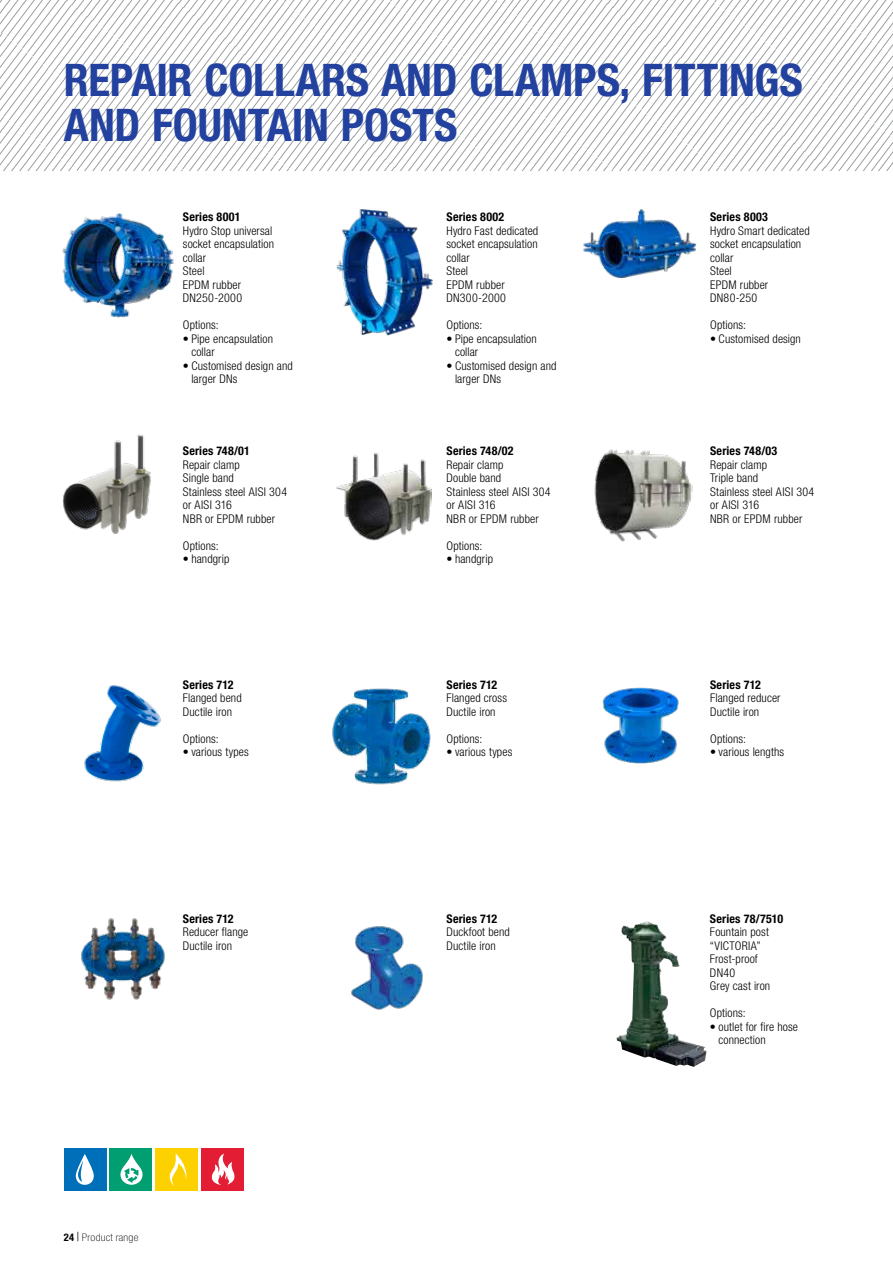
<style>
.page{position:relative;width:893px;height:1263px;background:#fff}
.page>*{position:absolute;margin:0;border:0;box-sizing:border-box;transform-origin:0 0}
.t1{font:700 condensed 45px/45px "Helvetica Neue LT Pro";color:#23419f}
.t2{font:300 condensed 12px/13.5px "Helvetica Neue LT Pro";letter-spacing:.01em;color:#000}
.t3{font:700 condensed 12px "Helvetica Neue LT Pro";letter-spacing:.015em;color:#000}
.t4{font:100 condensed 10.5px "Helvetica Neue LT Pro";letter-spacing:.02em;color:#000;scale:1.1 1}
.s1{font-weight:700}
.s2{font-family:"Times New Roman";font-weight:700;font-stretch:normal}
</style>
<div class="page">
<div style="left:64px;top:1148px;width:42px;height:43px;background:#006fb9"></div>
<svg style="left:76px;top:1154px;width:18px;height:31px"></svg>
<div style="left:110px;top:1148px;width:42px;height:43px;background:#009e70"></div>
<svg style="left:120px;top:1154px;width:23px;height:31px"></svg>
<div style="left:156px;top:1148px;width:42px;height:43px;background:#fdd000"></div>
<svg style="left:170px;top:1153px;width:17px;height:33px"></svg>
<div style="left:202px;top:1148px;width:42px;height:43px;background:#e21d34"></div>
<svg style="left:211px;top:1153px;width:24px;height:32px"></svg>
<svg style="left:0;top:0;width:893px;height:170px"></svg>
<img style="left:621px;top:921px;width:25px;height:12px">
<img style="left:62px;top:213px;width:112px;height:105px">
<img style="left:336px;top:209px;width:96px;height:127px">
<img style="left:583px;top:209px;width:114px;height:69px">
<img style="left:594px;top:449px;width:99px;height:92px">
<img style="left:63px;top:434px;width:88px;height:100px">
<img style="left:336px;top:452px;width:95px;height:89px">
<img style="left:84px;top:685px;width:77px;height:97px">
<img style="left:332px;top:688px;width:99px;height:97px">
<img style="left:602px;top:687px;width:77px;height:77px">
<img style="left:81px;top:918px;width:84px;height:82px">
<img style="left:351px;top:926px;width:72px;height:84px">
<h1 class="t1" style="left:64px;top:57px;width:741px">REPAIR COLLARS AND CLAMPS, FITTINGS<br>AND FOUNTAIN POSTS</h1>
<p class="t3" style="left:183px;top:210px;width:59px">Series 8001</p>
<p class="t2" style="left:183px;top:224px;width:93px">Hydro Stop universal socket encapsulation collar<br>Steel<br>EPDM rubber<br>DN250-2000</p>
<p class="t2" style="left:183px;top:318px;width:37px">Options:</p>
<p class="t2" style="left:191px;top:332px;width:83px;text-indent:-9px">• Pipe encapsulation collar</p>
<p class="t2" style="left:191px;top:359px;width:103px;text-indent:-9px">• Customised design and larger DNs</p>
<p class="t3" style="left:183px;top:443px;width:69px">Series 748/01</p>
<p class="t2" style="left:183px;top:457px;width:106px">Repair clamp<br>Single band<br>Stainless steel AISI 304 or AISI 316<br>NBR or EPDM rubber</p>
<p class="t2" style="left:183px;top:538px;width:37px">Options:</p>
<p class="t2" style="left:183px;top:552px;width:48px">• handgrip</p>
<p class="t3" style="left:183px;top:677px;width:52px">Series 712</p>
<p class="t2" style="left:183px;top:691px;width:60px">Flanged bend<br>Ductile iron</p>
<p class="t2" style="left:183px;top:732px;width:37px">Options:</p>
<p class="t2" style="left:183px;top:745px;width:67px">• various types</p>
<p class="t3" style="left:183px;top:911px;width:52px">Series 712</p>
<p class="t2" style="left:183px;top:925px;width:67px">Reducer flange<br>Ductile iron</p>
<p class="t4" style="left:64px;top:1231px;width:69px"><span class="s1">24</span> <span class="s2">|</span> Product range</p>
<p class="t3" style="left:446px;top:210px;width:59px">Series 8002</p>
<p class="t2" style="left:446px;top:224px;width:93px">Hydro Fast dedicated socket encapsulation collar<br>Steel<br>EPDM rubber<br>DN300-2000</p>
<p class="t2" style="left:446px;top:318px;width:37px">Options:</p>
<p class="t2" style="left:455px;top:332px;width:83px;text-indent:-9px">• Pipe encapsulation collar</p>
<p class="t2" style="left:455px;top:359px;width:103px;text-indent:-9px">• Customised design and larger DNs</p>
<p class="t3" style="left:446px;top:443px;width:69px">Series 748/02</p>
<p class="t2" style="left:446px;top:457px;width:106px">Repair clamp<br>Double band<br>Stainless steel AISI 304 or AISI 316<br>NBR or EPDM rubber</p>
<p class="t2" style="left:446px;top:538px;width:37px">Options:</p>
<p class="t2" style="left:446px;top:552px;width:48px">• handgrip</p>
<p class="t3" style="left:446px;top:677px;width:52px">Series 712</p>
<p class="t2" style="left:446px;top:691px;width:62px">Flanged cross<br>Ductile iron</p>
<p class="t2" style="left:446px;top:732px;width:37px">Options:</p>
<p class="t2" style="left:446px;top:745px;width:67px">• various types</p>
<p class="t3" style="left:446px;top:911px;width:52px">Series 712</p>
<p class="t2" style="left:446px;top:925px;width:65px">Duckfoot bend<br>Ductile iron</p>
<p class="t3" style="left:710px;top:210px;width:59px">Series 8003</p>
<p class="t2" style="left:710px;top:224px;width:101px">Hydro Smart dedicated socket encapsulation collar<br>Steel<br>EPDM rubber<br>DN80-250</p>
<p class="t2" style="left:710px;top:318px;width:37px">Options:</p>
<p class="t2" style="left:710px;top:332px;width:92px">• Customised design</p>
<p class="t3" style="left:710px;top:443px;width:69px">Series 748/03</p>
<p class="t2" style="left:710px;top:457px;width:106px">Repair clamp<br>Triple band<br>Stainless steel AISI 304 or AISI 316<br>NBR or EPDM rubber</p>
<p class="t3" style="left:710px;top:677px;width:52px">Series 712</p>
<p class="t2" style="left:710px;top:691px;width:72px">Flanged reducer<br>Ductile iron</p>
<p class="t2" style="left:710px;top:732px;width:37px">Options:</p>
<p class="t2" style="left:710px;top:745px;width:76px">• various lengths</p>
<p class="t3" style="left:710px;top:911px;width:75px">Series 78/7510</p>
<p class="t2" style="left:710px;top:925px;width:62px">Fountain post “VICTORIA”<br>Frost-proof<br>DN40<br>Grey cast iron</p>
<p class="t2" style="left:710px;top:1006px;width:37px">Options:</p>
<p class="t2" style="left:718px;top:1020px;width:81px;text-indent:-9px">• outlet for fire hose connection</p>
</div>
